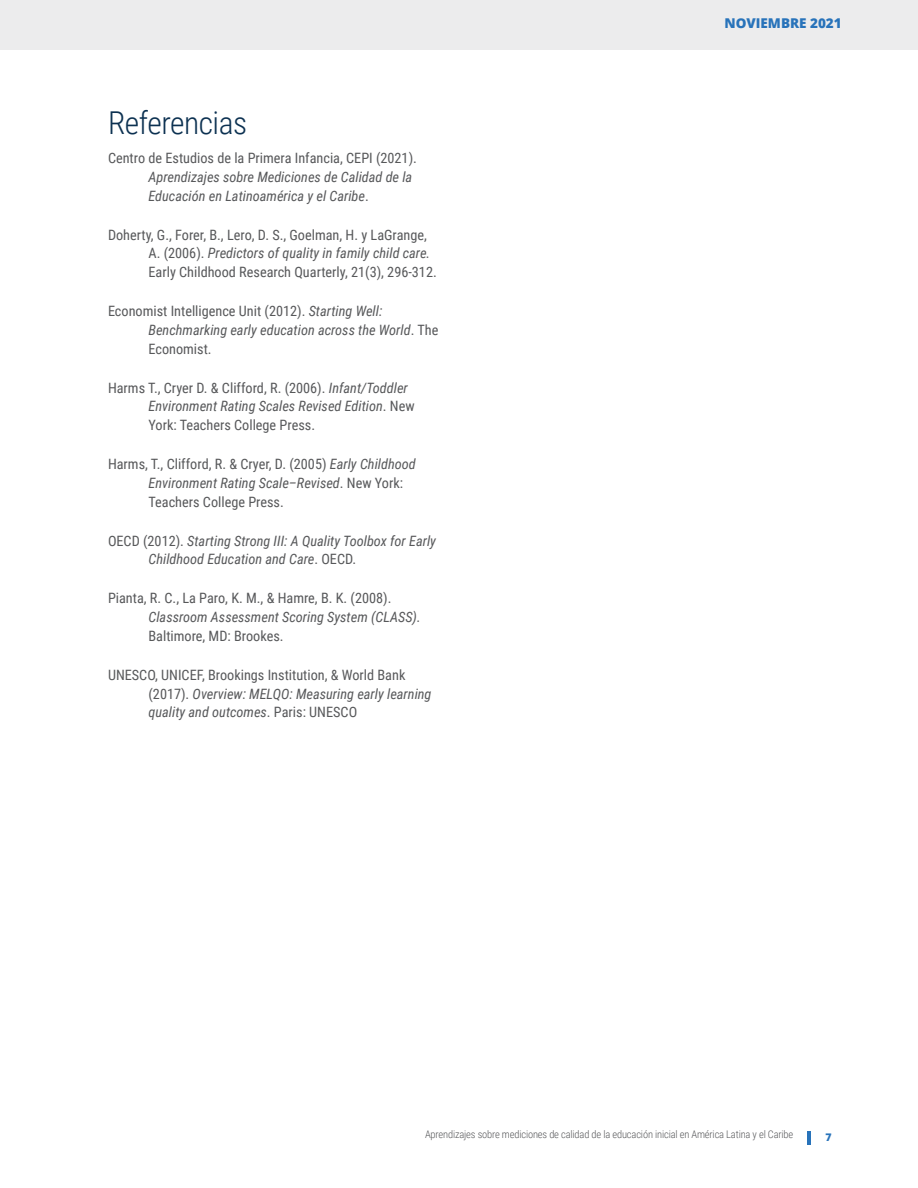
<style>
.page{position:relative;width:918px;height:1188px;background:#fff}
.page>*{position:absolute;margin:0;border:0;box-sizing:border-box;transform-origin:0 0}
.Content_-_Subhead_1{font:300 31.5px "Roboto Condensed";letter-spacing:-.015em;color:#0c3151}
.Content_-_Body_text{font:14.25px/18.8px "Roboto Condensed";color:#57585a}
.Content_-_Body_text-2{font:italic 14.25px/18.8px "Roboto Condensed";color:#57585a}
.t1{font:800 13.5px "Open Sans";color:#2873ba}
.t2{font:300 10.5px "Roboto Condensed";letter-spacing:-.015em;color:#57585a}
.t3{font:800 10.5px "Open Sans";color:#2873ba}
.s1{font-style:normal}
.s2{font-style:italic}
</style>
<div class="page">
<div style="left:0;top:0;width:918px;height:50px;background:#ececed"></div>
<hr style="left:808px;top:1131px;width:3px;height:14px;background:#2873ba">
<p class="Content_-_Subhead_1" style="left:108px;top:100px;width:141px">Referencias</p>
<p class="Content_-_Body_text-2" style="left:148px;top:148px;width:270px;text-indent:-40px"><span class="s1">Centro de Estudios de la Primera Infancia, CEPI (2021).<br></span>Aprendizajes sobre Mediciones de Calidad de la<br>Educación en Latinoamérica y el Caribe<span class="s1">.</span></p>
<p class="Content_-_Body_text" style="left:148px;top:225px;width:290px;text-indent:-40px">Doherty, G., Forer, B., Lero, D. S., Goelman, H. y LaGrange,<br>A. (2006). <span class="s2">Predictors of quality in family child care.<br></span>Early Childhood Research Quarterly, 21(3), 296-312.</p>
<p class="Content_-_Body_text-2" style="left:148px;top:301px;width:291px;text-indent:-40px"><span class="s1">Economist Intelligence Unit (2012).</span> Starting Well:<br>Benchmarking early education across the World<span class="s1">. The<br>Economist.</span></p>
<p class="Content_-_Body_text" style="left:148px;top:378px;width:268px;text-indent:-40px">Harms T., Cryer D. &amp; Clifford, R. (2006). <span class="s2">Infant/Toddler<br>Environment Rating Scales Revised Edition</span>. New<br>York: Teachers College Press.</p>
<p class="Content_-_Body_text" style="left:148px;top:454px;width:269px;text-indent:-40px">Harms, T., Clifford, R. &amp; Cryer, D. (2005) <span class="s2">Early Childhood<br>Environment Rating Scale–Revised</span>. New York:<br>Teachers College Press.</p>
<p class="Content_-_Body_text-2" style="left:148px;top:531px;width:289px;text-indent:-40px"><span class="s1">OECD (2012).</span> Starting Strong III: A Quality Toolbox for Early<br>Childhood Education and Care<span class="s1">. OECD.</span></p>
<p class="Content_-_Body_text" style="left:148px;top:588px;width:274px;text-indent:-40px">Pianta, R. C., La Paro, K. M., &amp; Hamre, B. K. (2008).<br><span class="s2">Classroom Assessment Scoring System (CLASS).<br></span>Baltimore, MD: Brookes.</p>
<p class="Content_-_Body_text" style="left:148px;top:665px;width:285px;text-indent:-40px">UNESCO, UNICEF, Brookings Institution, &amp; World Bank (2017). <span class="s2">Overview: MELQO: Measuring early learning quality and outcomes</span>. Paris: UNESCO</p>
<p class="t1" style="left:724px;top:13px;width:119px">NOVIEMBRE 2021</p>
<p class="t2" style="left:425px;top:1127px;width:370px">Aprendizajes sobre mediciones de calidad de la educación inicial en América Latina y el Caribe</p>
<p class="t3" style="left:826px;top:1129px;width:8px">7</p>
</div>
